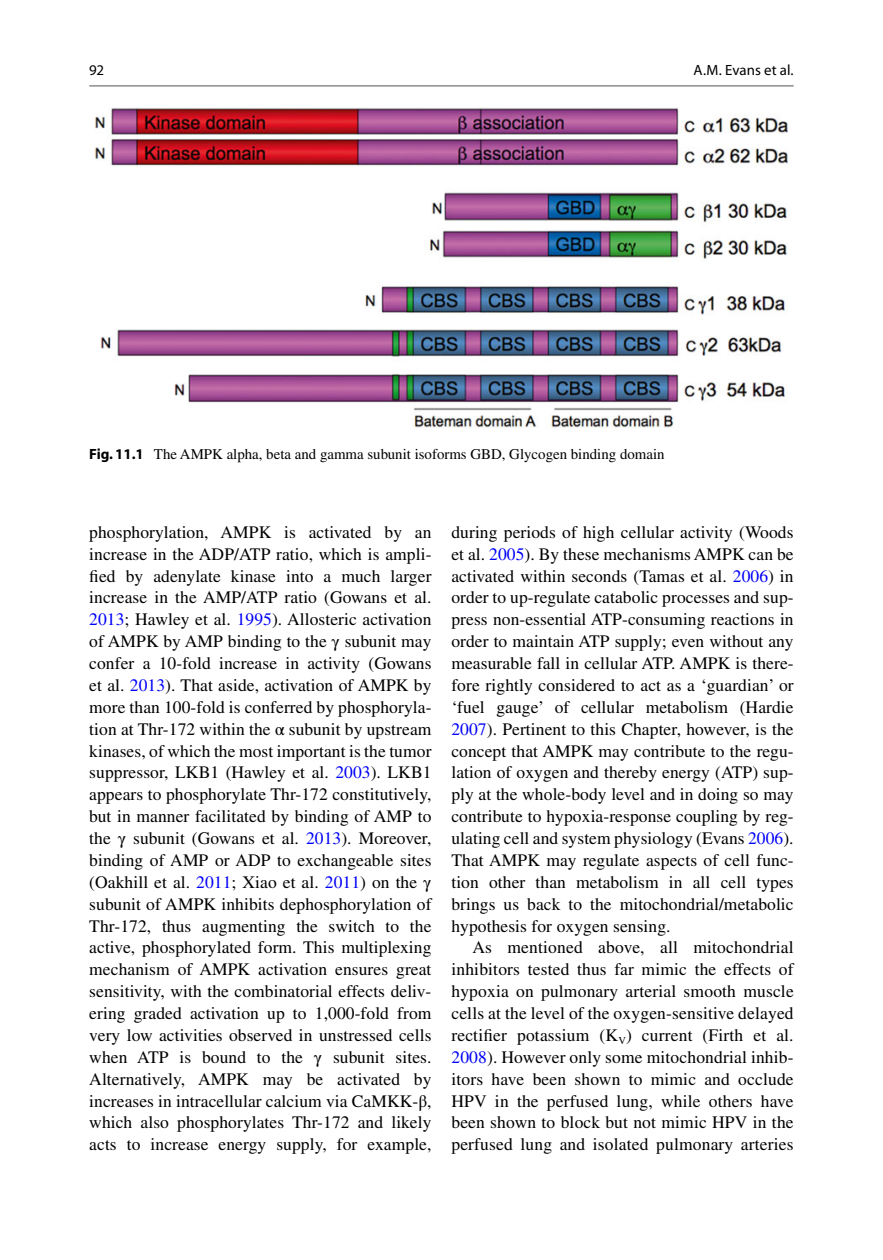
<style>
.page{position:relative;width:883px;height:1260px;background:#fff}
.page>*{position:absolute;margin:0;border:0;box-sizing:border-box;transform-origin:0 0}
.t1{font:17.5px/21.9px "Cxffcl Ptbntj Times";letter-spacing:.005em;color:#000;text-align:justify}
.t2{font:14.88px "Cxffcl Ptbntj Times";color:#000}
.t3{font:14.88px "Xlvqmn Bxmvtb Myriad";color:#000}
.s1{font-family:"Vppscm Txscch Myriad";font-weight:700}
.s2{color:#0000fa}
.s3{font-family:"Kkcshw Xcmndd STIX General"}
</style>
<div class="page">
<img style="left:95px;top:107px;width:693px;height:320px">
<hr style="left:89px;top:85px;width:705px;height:2px;background:#9c9c9c">
<p class="t3" style="left:89px;top:64px;width:16px">92</p>
<p class="t3" style="left:693px;top:64px;width:102px">A.M. Evans et al.</p>
<p class="t2" style="left:89px;top:448px;width:577px"><span class="s1">Fig. 11.1</span> The AMPK alpha, beta and gamma subunit isoforms GBD, Glycogen binding domain</p>
<p class="t1" style="left:89px;top:523px;width:344px">phosphorylation, AMPK is activated by an increase in the ADP/ATP ratio, which is ampli&shy;fied by adenylate kinase into a much larger increase in the AMP/ATP ratio (Gowans et al.<br><span class="s2">2013</span> ; Hawley et al. <span class="s2">1995</span> ). Allosteric activation of AMPK by AMP binding to the <span class="s3">γ</span> subunit may confer a 10-fold increase in activity ( Gowans et al. <span class="s2">2013</span> ). That aside, activation of AMPK by more than 100-fold is conferred by phosphoryla&shy;tion at Thr-172 within the <span class="s3">α</span> subunit by upstream kinases, of which the most important is the tumor suppressor, LKB1 (Hawley et al. <span class="s2">2003</span> ). LKB1 appears to phosphorylate Thr-172 constitutively, but in manner facilitated by binding of AMP to the <span class="s3">γ</span> subunit (Gowans et al. <span class="s2">2013</span> ). Moreover, binding of AMP or ADP to exchangeable sites (Oakhill et al. <span class="s2">2011</span> ; Xiao et al. <span class="s2">2011</span> ) on the <span class="s3">γ </span>subunit of AMPK inhibits dephosphorylation of Thr-172, thus augmenting the switch to the active, phosphorylated form. This multiplexing mechanism of AMPK activation ensures great sensitivity, with the combinatorial effects deliv&shy;ering graded activation up to 1,000-fold from very low activities observed in unstressed cells when ATP is bound to the <span class="s3">γ</span> subunit sites.<br>Alternatively, AMPK may be activated by increases in intracellular calcium via CaMKK-<span class="s3">β</span>, which also phosphorylates Thr-172 and likely acts to increase energy supply, for example,</p>
<p class="t1" style="left:451px;top:523px;width:344px">during periods of high cellular activity (Woods et al. <span class="s2">2005</span> ). By these mechanisms AMPK can be activated within seconds (Tamas et al. <span class="s2">2006</span> ) in order to up-regulate catabolic processes and sup&shy;press non-essential ATP- consuming reactions in order to maintain ATP supply; even without any measurable fall in cellular ATP. AMPK is there&shy;fore rightly considered to act as a ‘guardian’ or ‘fuel gauge’ of cellular metabolism (Hardie <span class="s2">2007</span> ). Pertinent to this Chapter, however, is the concept that AMPK may contribute to the regu&shy;lation of oxygen and thereby energy (ATP) sup&shy;ply at the whole-body level and in doing so may contribute to hypoxia-response coupling by reg&shy;ulating cell and system physiology (Evans <span class="s2">2006</span> ).<br>That AMPK may regulate aspects of cell func&shy;tion other than metabolism in all cell types brings us back to the mitochondrial/metabolic hypothesis for oxygen sensing.</p>
<p class="t1" style="left:451px;top:938px;width:344px;text-indent:21px">As mentioned above, all mitochondrial inhibitors tested thus far mimic the effects of hypoxia on pulmonary arterial smooth muscle cells at the level of the oxygen-sensitive delayed rectifier potassium (K <sub>V</sub> ) current (Firth et al.<br><span class="s2">2008</span> ). However only some mitochondrial inhib&shy;itors have been shown to mimic and occlude HPV in the perfused lung, while others have been shown to block but not mimic HPV in the perfused lung and isolated pulmonary arteries</p>
</div>
